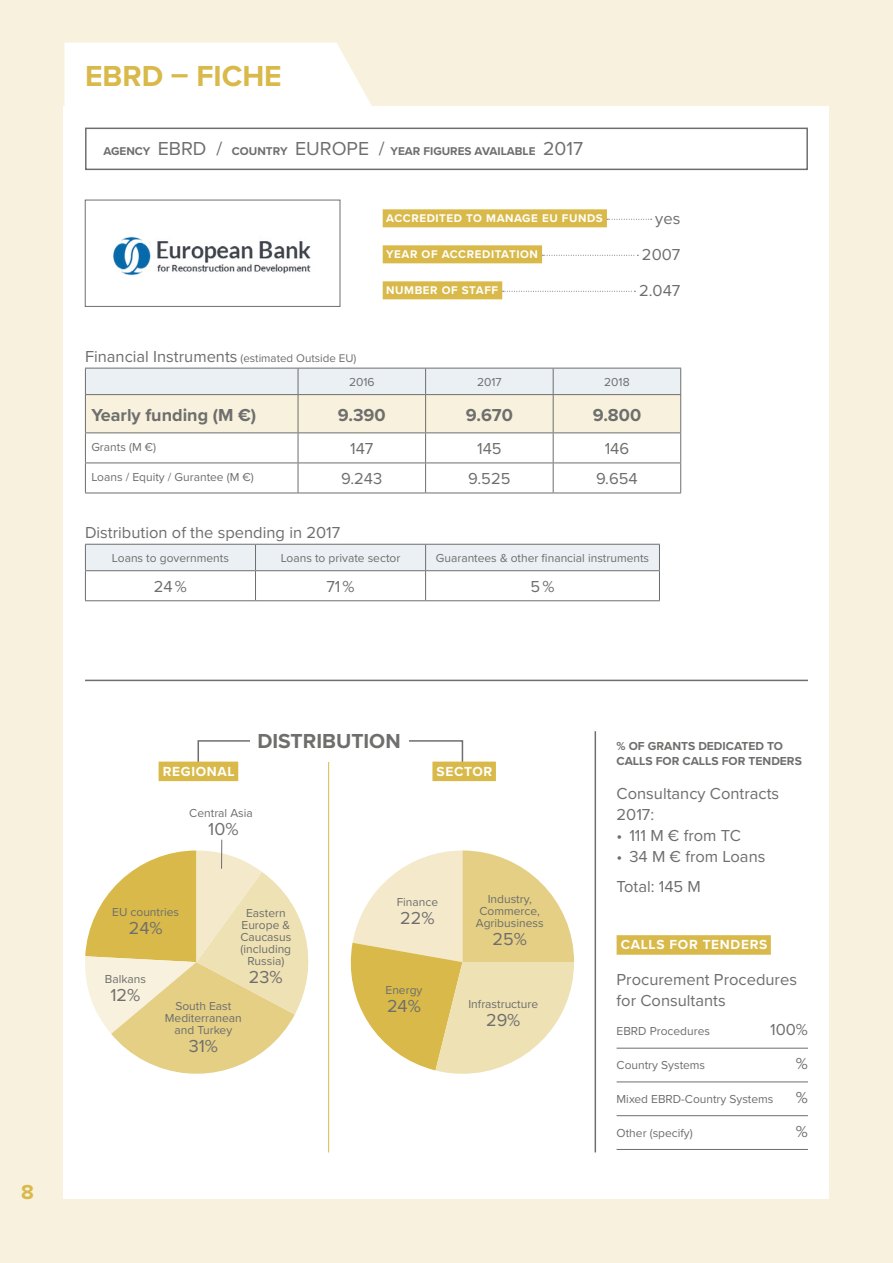
<style>
.page{position:relative;width:893px;height:1263px;background:#f7f1dd}
.page>*{position:absolute;margin:0;border:0;box-sizing:border-box;transform-origin:0 0}
.t1{font:700 30px "Proxima Nova";color:#d8b949}
.t2{font:700 21px "Proxima Nova";color:#6e6e6d}
.t3{font:700 21px "Proxima Nova";color:#d8b949}
.t4{font:700 18px "Proxima Nova";color:#6e6e6d}
.t5{font:18px "Proxima Nova";color:#6e6e6d}
.t6{font:16.5px/21px "Proxima Nova";color:#6e6e6d}
.t7{font:700 13.65px "Proxima Nova";letter-spacing:.05em;color:#fff}
.t8{font:12px/12px "Proxima Nova";color:#6e6e6d;text-align:center}
.t9{font:700 12px/15px "Proxima Nova";color:#6e6e6d}
.t10{font:700 11.7px "Proxima Nova";color:#6e6e6d}
.t11{font:700 11.55px "Proxima Nova";letter-spacing:.05em;color:#fff}
.s1{font-weight:400;font-size:19.5px}
.s2{font-size:11.55px}
</style>
<div class="page">
<div style="left:64px;top:43px;width:308px;height:63px;background:#fff"></div>
<div style="left:64px;top:106px;width:765px;height:1093px;background:#fff"></div>
<svg style="left:350px;top:850px;width:224px;height:224px"></svg>
<div style="left:85px;top:128px;width:723px;height:42px;border:2px solid #6e6e6d"></div>
<div style="left:383px;top:209px;width:224px;height:18px;background:#d8b949"></div>
<svg style="left:607px;top:219px;width:45px;height:1px"></svg>
<div style="left:383px;top:245px;width:159px;height:18px;background:#d8b949"></div>
<svg style="left:542px;top:255px;width:96px;height:1px"></svg>
<div style="left:383px;top:281px;width:119px;height:18px;background:#d8b949"></div>
<svg style="left:503px;top:291px;width:132px;height:1px"></svg>
<svg style="left:85px;top:368px;width:596px;height:125px"></svg>
<hr style="left:85px;top:462px;width:213px;height:1px;background:#6e6e6d">
<hr style="left:85px;top:463px;width:1px;height:30px;background:#6e6e6d">
<hr style="left:298px;top:462px;width:128px;height:1px;background:#6e6e6d">
<hr style="left:298px;top:463px;width:1px;height:30px;background:#6e6e6d">
<hr style="left:426px;top:462px;width:127px;height:1px;background:#6e6e6d">
<hr style="left:553px;top:462px;width:128px;height:1px;background:#6e6e6d">
<hr style="left:680px;top:463px;width:1px;height:30px;background:#6e6e6d">
<hr style="left:85px;top:493px;width:213px;height:1px;background:#6e6e6d">
<hr style="left:298px;top:493px;width:128px;height:1px;background:#6e6e6d">
<hr style="left:426px;top:493px;width:127px;height:1px;background:#6e6e6d">
<hr style="left:553px;top:493px;width:128px;height:1px;background:#6e6e6d">
<svg style="left:85px;top:544px;width:575px;height:57px"></svg>
<div style="left:617px;top:935px;width:154px;height:20px;background:#d8b949"></div>
<hr style="left:617px;top:1048px;width:191px;height:1px;background:#6e6e6d">
<hr style="left:617px;top:1082px;width:191px;height:1px;background:#6e6e6d">
<hr style="left:617px;top:1115px;width:191px;height:1px;background:#6e6e6d">
<hr style="left:617px;top:1149px;width:191px;height:1px;background:#6e6e6d">
<hr style="left:85px;top:680px;width:723px;height:1px;background:#6e6e6d">
<div style="left:85px;top:200px;width:255px;height:107px;border:1px solid #6e6e6d"></div>
<img style="left:113px;top:236px;width:198px;height:40px">
<div style="left:197px;top:740px;width:266px;height:27px;border:2px solid #6e6e6d"></div>
<div style="left:159px;top:762px;width:79px;height:19px;background:#d8b949"></div>
<div style="left:432px;top:762px;width:64px;height:19px;background:#d8b949"></div>
<hr style="left:328px;top:731px;width:1px;height:421px;background:#d8b949">
<div style="left:250px;top:731px;width:158px;height:31px;background:#fff"></div>
<hr style="left:595px;top:731px;width:1px;height:421px;background:#6e6e6d">
<svg style="left:85px;top:840px;width:224px;height:234px"></svg>
<h1 class="t1" style="left:85px;top:58px;width:198px">EBRD – FICHE</h1>
<p class="t10" style="left:104px;top:144px;width:481px">AGENCY <span class="s1">EBRD /</span> COUNTRY <span class="s1">EUROPE /</span> YEAR FIGURES AVAILABLE <span class="s1">2017</span></p>
<p class="t11" style="left:386px;top:211px;width:218px">ACCREDITED TO MANAGE EU FUNDS</p>
<h3 class="t6" style="left:655px;top:208px;width:27px">yes</h3>
<p class="t11" style="left:386px;top:247px;width:153px">YEAR OF ACCREDITATION</p>
<h3 class="t6" style="left:642px;top:244px;width:40px">2007</h3>
<p class="t11" style="left:386px;top:283px;width:113px">NUMBER OF STAFF</p>
<h3 class="t6" style="left:639px;top:280px;width:43px">2.047</h3>
<h3 class="t6" style="left:85px;top:346px;width:273px">Financial Instruments <span class="s2">(estimated Outside EU)</span></h3>
<p class="t8" style="left:349px;top:376px;width:27px">2016</p>
<p class="t8" style="left:477px;top:376px;width:26px">2017</p>
<p class="t8" style="left:604px;top:376px;width:27px">2018</p>
<h3 class="t4" style="left:91px;top:404px;width:166px">Yearly funding (M €)</h3>
<h3 class="t4" style="left:338px;top:404px;width:49px">9.390</h3>
<h3 class="t4" style="left:466px;top:404px;width:49px">9.670</h3>
<h3 class="t4" style="left:593px;top:404px;width:50px">9.800</h3>
<p class="t8" style="left:91px;top:441px;width:66px">Grants (M €)</p>
<h3 class="t6" style="left:350px;top:439px;width:25px">147</h3>
<h3 class="t6" style="left:477px;top:439px;width:26px">145</h3>
<h3 class="t6" style="left:605px;top:439px;width:26px">146</h3>
<p class="t8" style="left:91px;top:471px;width:164px">Loans / Equity / Gurantee (M €)</p>
<h3 class="t6" style="left:341px;top:469px;width:43px">9.243</h3>
<h3 class="t6" style="left:468px;top:469px;width:44px">9.525</h3>
<h3 class="t6" style="left:596px;top:469px;width:43px">9.654</h3>
<h3 class="t6" style="left:85px;top:522px;width:257px">Distribution of the spending in 2017</h3>
<p class="t8" style="left:112px;top:552px;width:118px">Loans to governments</p>
<p class="t8" style="left:281px;top:552px;width:121px">Loans to private sector</p>
<p class="t8" style="left:436px;top:552px;width:215px">Guarantees &amp; other financial instruments</p>
<h3 class="t6" style="left:154px;top:577px;width:35px">24 %</h3>
<h3 class="t6" style="left:326px;top:577px;width:30px">71 %</h3>
<h3 class="t6" style="left:531px;top:577px;width:25px">5 %</h3>
<h2 class="t3" style="left:21px;top:1179px;width:14px">8</h2>
<h2 class="t2" style="left:257px;top:728px;width:145px">DISTRIBUTION</h2>
<p class="t7" style="left:163px;top:763px;width:73px">REGIONAL</p>
<p class="t7" style="left:437px;top:763px;width:57px">SECTOR</p>
<p class="t8" style="left:189px;top:808px;width:65px">Central Asia</p>
<h3 class="t5" style="left:208px;top:819px;width:32px">10%</h3>
<p class="t8" style="left:112px;top:906px;width:68px">EU countries</p>
<h3 class="t5" style="left:129px;top:917px;width:35px">24%</h3>
<p class="t8" style="left:240px;top:907px;width:53px">Eastern<br>Europe &amp;<br>Caucasus (including<br>Russia)</p>
<h3 class="t5" style="left:249px;top:966px;width:35px">23%</h3>
<p class="t8" style="left:105px;top:973px;width:43px">Balkans</p>
<h3 class="t5" style="left:111px;top:984px;width:31px">12%</h3>
<p class="t8" style="left:165px;top:1001px;width:78px">South East<br>Mediterranean and Turkey</p>
<h3 class="t5" style="left:189px;top:1036px;width:31px">31%</h3>
<p class="t8" style="left:397px;top:896px;width:43px">Finance</p>
<h3 class="t5" style="left:400px;top:907px;width:36px">22%</h3>
<p class="t8" style="left:385px;top:984px;width:38px">Energy</p>
<h3 class="t5" style="left:387px;top:995px;width:35px">24%</h3>
<p class="t8" style="left:476px;top:893px;width:69px">Industry,<br>Commerce,<br>Agribusiness</p>
<h3 class="t5" style="left:493px;top:928px;width:36px">25%</h3>
<p class="t8" style="left:468px;top:998px;width:71px">Infrastructure</p>
<h3 class="t5" style="left:486px;top:1009px;width:36px">29%</h3>
<p class="t9" style="left:617px;top:739px;width:187px">% OF GRANTS DEDICATED TO<br>CALLS FOR CALLS FOR TENDERS</p>
<h3 class="t6" style="left:617px;top:783px;width:164px">Consultancy Contracts<br>2017:</h3>
<h3 class="t6" style="left:617px;top:825px;width:126px">• 111 M € from TC</h3>
<h3 class="t6" style="left:617px;top:842px;width:150px;line-height:29.5px">• 34 M € from Loans<br>Total: 145 M</h3>
<p class="t7" style="left:621px;top:937px;width:148px">CALLS FOR TENDERS</p>
<h3 class="t6" style="left:617px;top:969px;width:182px">Procurement Procedures for Consultants</h3>
<p class="t8" style="left:617px;top:1025px;width:95px">EBRD Procedures</p>
<h3 class="t6" style="left:770px;top:1019px;width:39px">100%</h3>
<p class="t8" style="left:617px;top:1059px;width:90px">Country Systems</p>
<h3 class="t6" style="left:796px;top:1053px;width:14px">%</h3>
<p class="t8" style="left:617px;top:1093px;width:158px">Mixed EBRD-Country Systems</p>
<h3 class="t6" style="left:796px;top:1087px;width:14px">%</h3>
<p class="t8" style="left:617px;top:1127px;width:78px">Other (specify)</p>
<h3 class="t6" style="left:796px;top:1121px;width:14px">%</h3>
</div>
